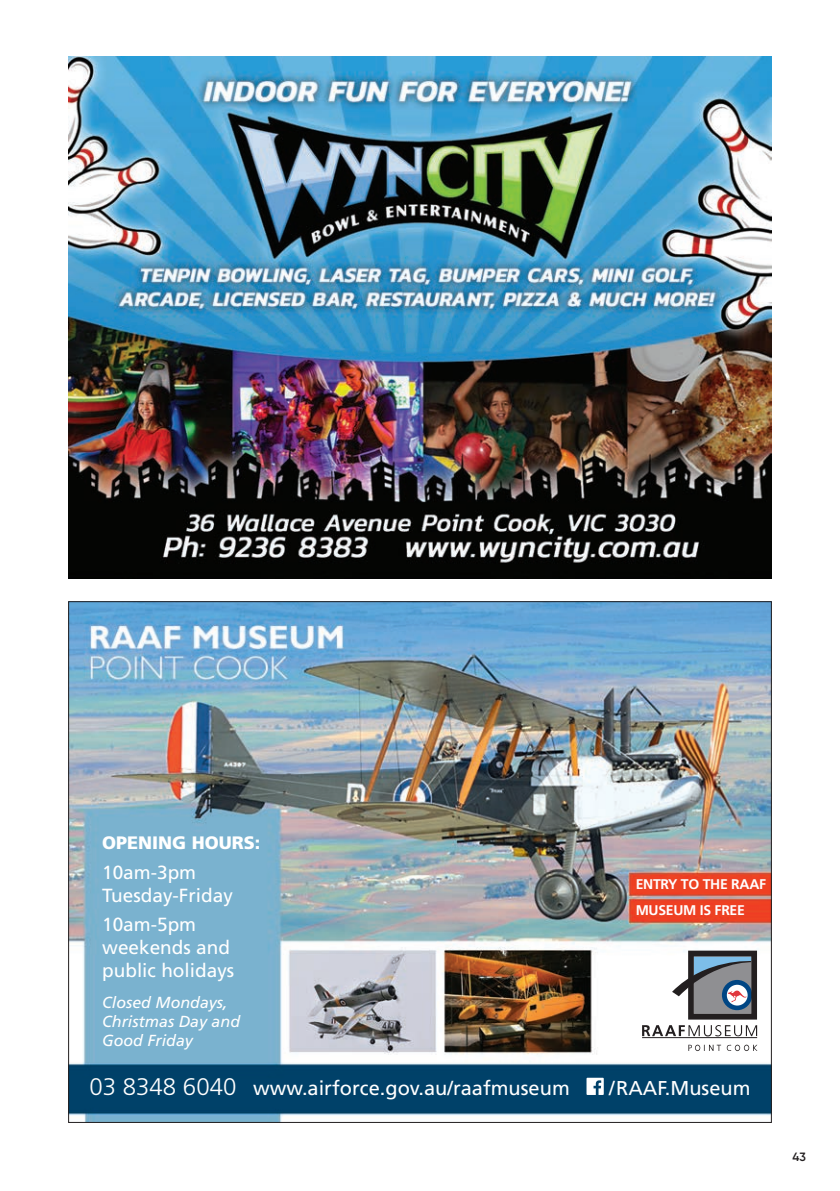
<style>
.page{position:relative;width:840px;height:1191px;background:#fff}
.page>*{position:absolute;margin:0;border:0;box-sizing:border-box;transform-origin:0 0}
.t1{font:20px "Frutiger";color:#fff}
.t2{font:19px/23px "Frutiger";color:#fff}
.t3{font:900 18px "Frutiger";color:#fff}
.t4{font:italic 16px/19px "Frutiger";color:#fff}
.t5{font:700 14px "Frutiger";letter-spacing:-.02em;color:#fff}
.t6{font:600 12px "Gilroy";color:#231f20}
.s1{font-weight:300;font-size:24px}
</style>
<div class="page">
<img style="left:68px;top:57px;width:703px;height:521px">
<img style="left:70px;top:603px;width:699px;height:518px">
<svg style="left:586px;top:1077px;width:17px;height:18px"></svg>
<hr style="left:641px;top:1037px;width:115px;height:1px;background:#231f20">
<svg style="left:726px;top:1043px;width:31px;height:8px"></svg>
<svg style="left:688px;top:1044px;width:32px;height:7px"></svg>
<svg style="left:641px;top:950px;width:115px;height:86px"></svg>
<p class="t3" style="left:102px;top:832px;width:160px">OPENING HOURS:</p>
<p class="t2" style="left:102px;top:860px;width:132px">10am-3pm<br>Tuesday-Friday</p>
<p class="t2" style="left:102px;top:913px;width:133px">10am-5pm weekends and public holidays</p>
<p class="t4" style="left:102px;top:992px;width:139px">Closed Mondays,<br>Christmas Day and<br>Good Friday</p>
<p class="t5" style="left:635px;top:876px;width:132px">ENTRY TO THE RAAF</p>
<p class="t5" style="left:635px;top:902px;width:111px">MUSEUM IS FREE</p>
<p class="t1" style="left:89px;top:1076px;width:481px"><span class="s1">03 8348 6040</span> www.airforce.gov.au/raafmuseum</p>
<p class="t1" style="left:609px;top:1076px;width:143px">/RAAF.Museum</p>
<p class="t6" style="left:792px;top:1149px;width:15px">43</p>
</div>
